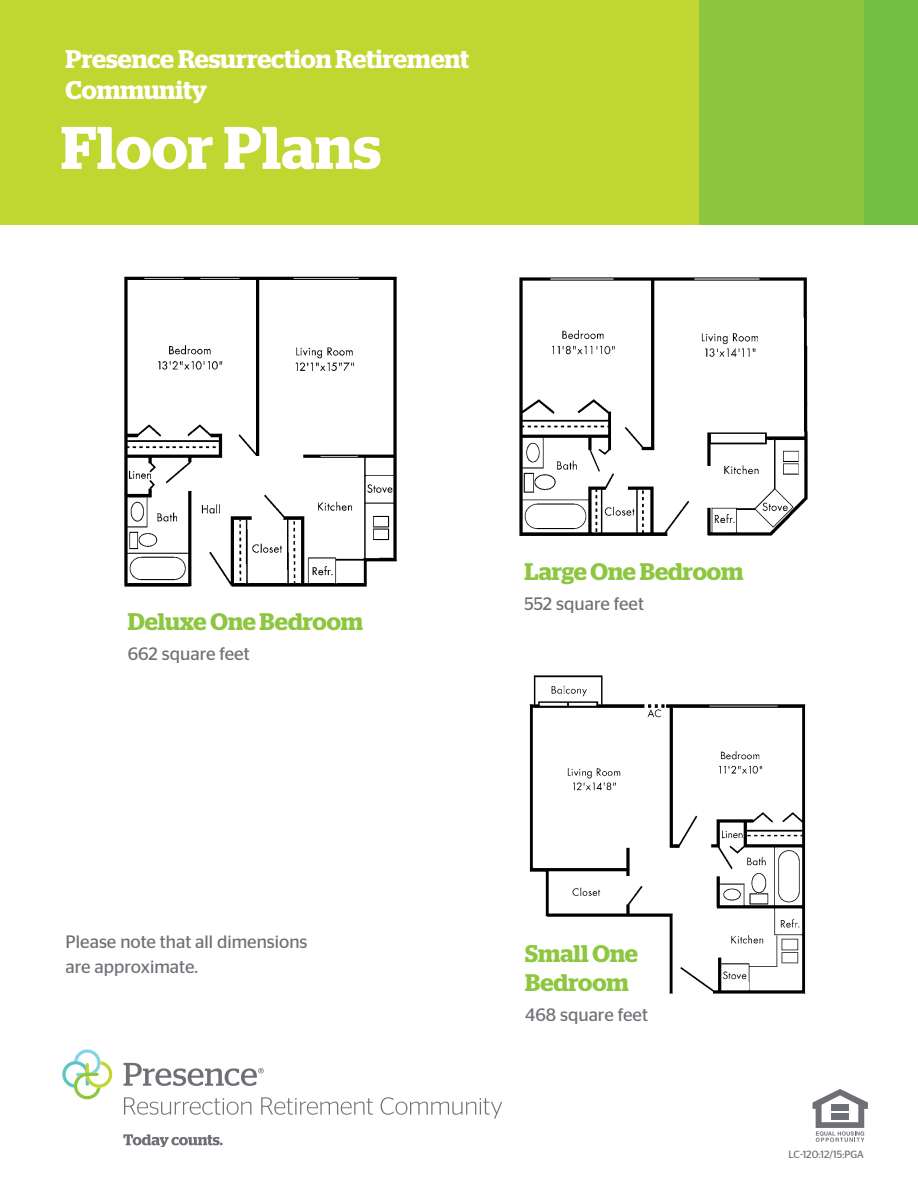
<style>
.page{position:relative;width:918px;height:1188px;background:#fff}
.page>*{position:absolute;margin:0;border:0;box-sizing:border-box;transform-origin:0 0}
.t1{font:600 60px "Stag";letter-spacing:.01em;color:#fff}
.t2{font:600 25.5px/30.6px "Stag";color:#fff}
.t3{font:600 24px/28.8px "Stag";color:#8dc63f}
.t4{font:18px/25.5px "Stag Sans";color:#6e7076}
.t5{font:10.5px "Stag Sans";color:#6e7076}
</style>
<div class="page">
<svg style="left:124px;top:1063px;width:140px;height:23px"></svg>
<svg style="left:62px;top:1049px;width:50px;height:50px"></svg>
<svg style="left:124px;top:1097px;width:127px;height:18px"></svg>
<svg style="left:261px;top:1097px;width:112px;height:18px"></svg>
<svg style="left:381px;top:1097px;width:121px;height:22px"></svg>
<svg style="left:123px;top:1134px;width:100px;height:12px"></svg>
<div style="left:0;top:0;width:918px;height:225px;background:#bfd730"></div>
<div style="left:700px;top:0;width:218px;height:225px;background:#8dc63f"></div>
<div style="left:864px;top:0;width:54px;height:225px;background:#72bf44"></div>
<svg style="left:813px;top:1089px;width:55px;height:53px"></svg>
<div style="left:831px;top:1105px;width:17px;height:6px;background:#6e7076"></div>
<div style="left:831px;top:1114px;width:17px;height:6px;background:#6e7076"></div>
<img style="left:124px;top:276px;width:273px;height:311px">
<img style="left:519px;top:277px;width:289px;height:259px">
<img style="left:529px;top:675px;width:277px;height:319px">
<h2 class="t2" style="left:66px;top:44px;width:405px">Presence Resurrection Retirement<br>Community</h2>
<h1 class="t1" style="left:61px;top:113px;width:322px">Floor Plans</h1>
<h3 class="t3" style="left:128px;top:607px;width:237px">Deluxe One Bedroom</h3>
<p class="t4" style="left:128px;top:641px;width:123px">662 square feet</p>
<p class="t4" style="left:66px;top:928px;width:243px">Please note that all dimensions are approximate.</p>
<h3 class="t3" style="left:525px;top:557px;width:220px">Large One Bedroom</h3>
<p class="t4" style="left:525px;top:591px;width:121px">552 square feet</p>
<h3 class="t3" style="left:525px;top:939px;width:114px">Small One<br>Bedroom</h3>
<p class="t4" style="left:525px;top:1002px;width:124px">468 square feet</p>
<p class="t5" style="left:789px;top:1149px;width:77px">LC-120:12/15:PGA</p>
</div>
